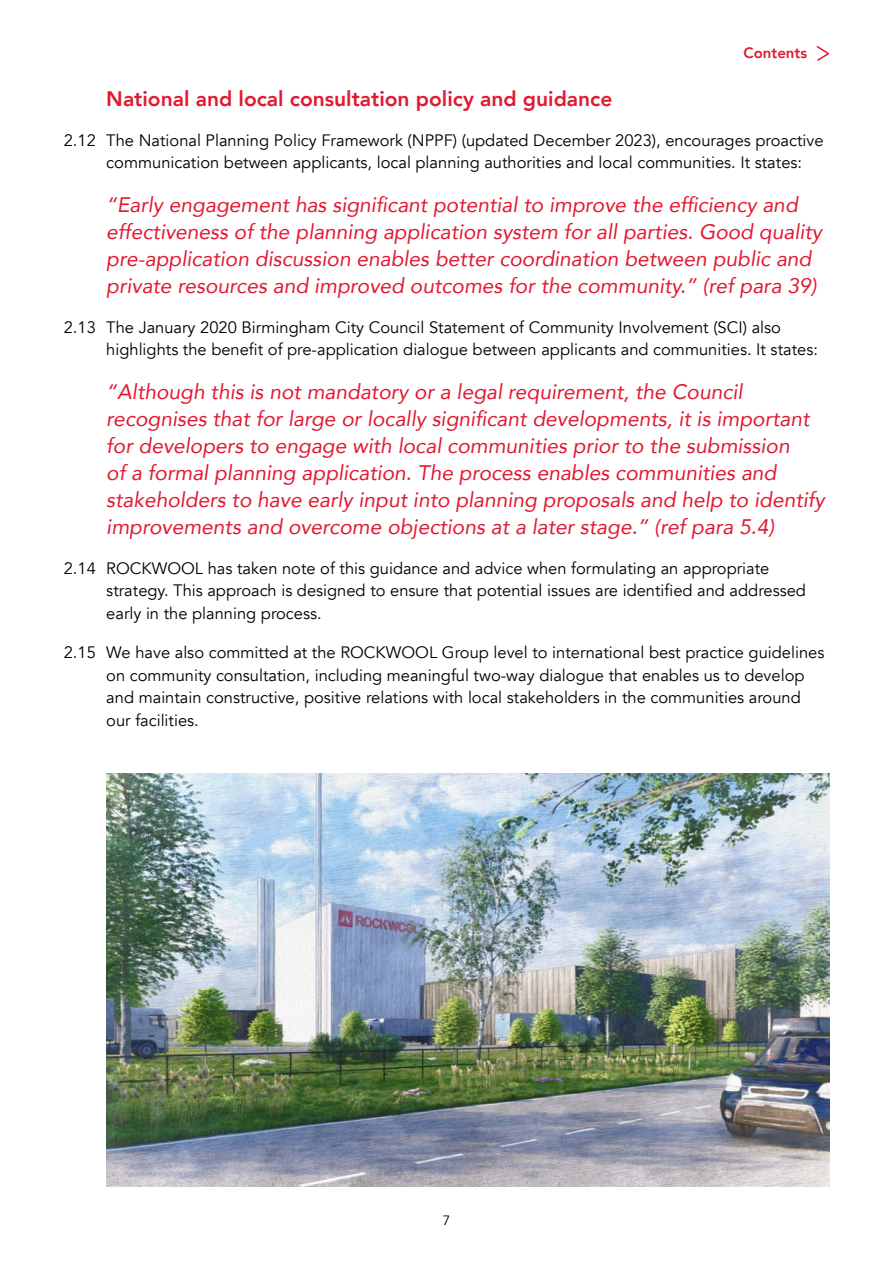
<style>
.page{position:relative;width:893px;height:1263px;background:#fff}
.page>*{position:absolute;margin:0;border:0;box-sizing:border-box;transform-origin:0 0}
.t1{font:italic 21px/27px "Avenir";color:#e11931}
.t2{font:800 21px "Avenir";color:#e11931}
.t3{font:16.5px/22.5px "Avenir";color:#000}
.t4{font:800 15px "Avenir";color:#e11931}
.t5{font:13.5px "Avenir";color:#000}
</style>
<div class="page">
<svg style="left:816px;top:46px;width:14px;height:15px"></svg>
<img style="left:106px;top:774px;width:723px;height:412px">
<p class="t4" style="left:743px;top:41px;width:65px">Contents</p>
<p class="t2" style="left:106px;top:82px;width:508px">National and local consultation policy and guidance</p>
<p class="t3" style="left:106px;top:129px;width:719px;text-indent:-43px">2.12 The National Planning Policy Framework (NPPF) (updated December 2023), encourages proactive communication between applicants, local planning authorities and local communities. It states:</p>
<p class="t1" style="left:106px;top:191px;width:717px">“Early engagement has significant potential to improve the efficiency and effectiveness of the planning application system for all parties. Good quality pre-application discussion enables better coordination between public and private resources and improved outcomes for the community.” (ref para 39)</p>
<p class="t3" style="left:106px;top:316px;width:713px;text-indent:-43px">2.13 The January 2020 Birmingham City Council Statement of Community Involvement (SCI) also highlights the benefit of pre-application dialogue between applicants and communities. It states:</p>
<p class="t1" style="left:106px;top:378px;width:720px">“Although this is not mandatory or a legal requirement, the Council recognises that for large or locally significant developments, it is important for developers to engage with local communities prior to the submission<br>of a formal planning application. The process enables communities and stakeholders to have early input into planning proposals and help to identify improvements and overcome objections at a later stage.” (ref para 5.4)</p>
<p class="t3" style="left:106px;top:557px;width:701px;text-indent:-43px">2.14 ROCKWOOL has taken note of this guidance and advice when formulating an appropriate strategy. This approach is designed to ensure that potential issues are identified and addressed early in the planning process.</p>
<p class="t3" style="left:106px;top:641px;width:720px;text-indent:-43px">2.15 We have also committed at the ROCKWOOL Group level to international best practice guidelines on community consultation, including meaningful two-way dialogue that enables us to develop and maintain constructive, positive relations with local stakeholders in the communities around our facilities.</p>
<p class="t5" style="left:443px;top:1213px;width:9px">7</p>
</div>
